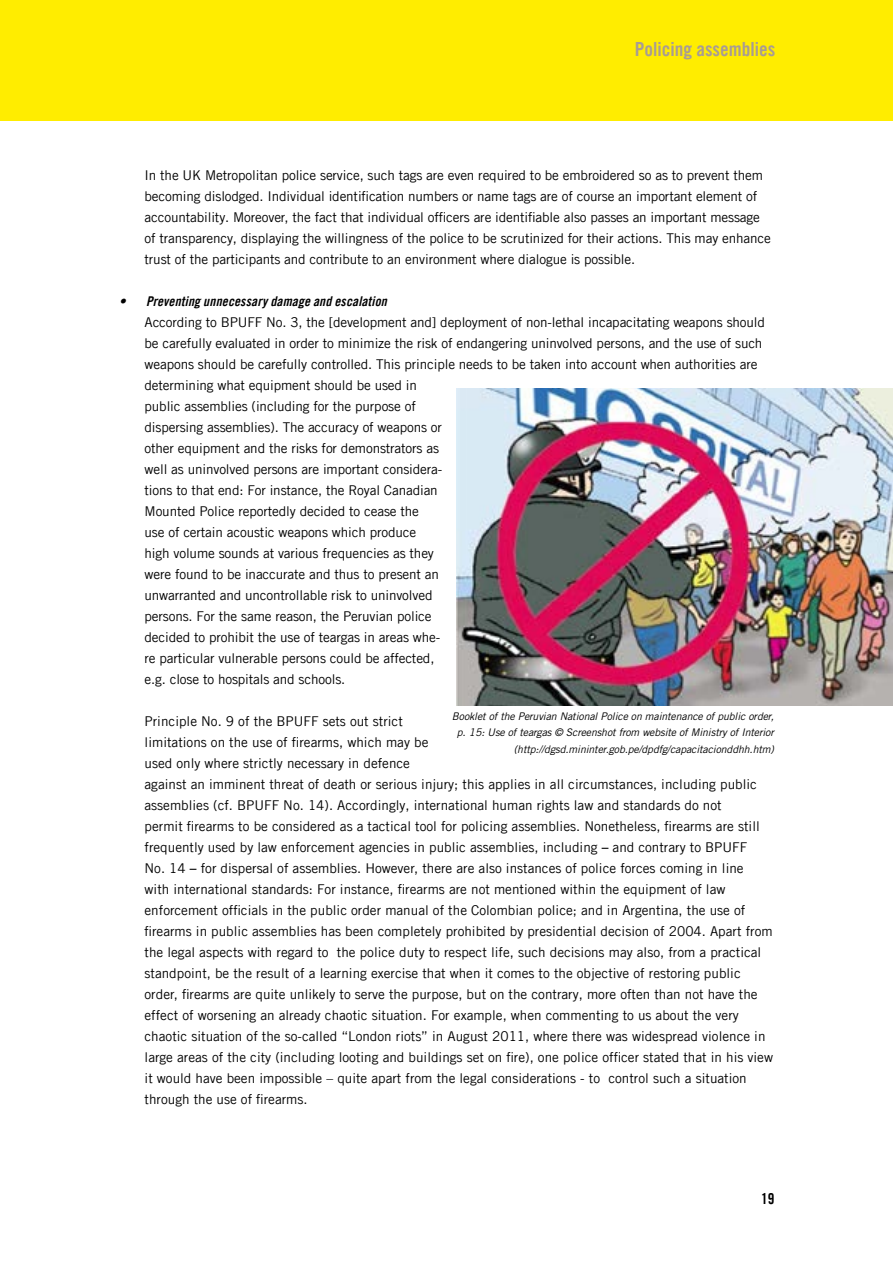
<style>
.page{position:relative;width:893px;height:1263px;background:#fff}
.page>*{position:absolute;margin:0;border:0;box-sizing:border-box;transform-origin:0 0}
.t1{font:19.5px "Amnesty Trade Gothic Bd Cn 20";color:#a89c94}
.t2{font:15px "Amnesty Trade Gothic Bd Cn 20";color:#000}
.t3{font:13.5px/21px "Amnesty Trade Gothic";color:#000}
.t4{font:13.5px "Amnesty Trade Gothic Bd Cn 20 Ob";letter-spacing:.015em;color:#000}
.t5{font:italic 10.5px/16.5px "Amnesty Trade Gothic";letter-spacing:-.01em;color:#000;text-align:right}
.s1{font-family:"Amnesty Trade Gothic Bd Cn 20"}
</style>
<div class="page">
<div style="left:0;top:0;width:893px;height:121px;background:#ffed00"></div>
<img style="left:456px;top:388px;width:437px;height:318px">
<h1 class="t1" style="left:635px;top:38px;width:142px">Policing assemblies</h1>
<p class="t3" style="left:145px;top:165px;width:628px">In the UK Metropolitan police service, such tags are even required to be embroidered so as to prevent them becoming dislodged. Individual identification numbers or name tags are of course an important element of accountability. Moreover, the fact that individual officers are identifiable also passes an important message of transparency, displaying the willingness of the police to be scrutinized for their actions. This may enhance trust of the participants and contribute to an environment where dialogue is possible.</p>
<p class="t4" style="left:119px;top:293px;width:269px">• Preventing unnecessary damage and escalation</p>
<p class="t3" style="left:145px;top:312px;width:622px">According to BPUFF No. 3, the [development and] deployment of non-lethal incapacitating weapons should be carefully evaluated in order to minimize the risk of endangering uninvolved persons, and the use of such weapons should be carefully controlled. This principle needs to be taken into account when authorities are determining what equipment should be used in<br>public assemblies (including for the purpose of<br>dispersing assemblies). The accuracy of weapons or<br>other equipment and the risks for demonstrators as<br>well as uninvolved persons are important considera-<br>tions to that end: For instance, the Royal Canadian<br>Mounted Police reportedly decided to cease the<br>use of certain acoustic weapons which produce<br>high volume sounds at various frequencies as they<br>were found to be inaccurate and thus to present an<br>unwarranted and uncontrollable risk to uninvolved<br>persons. For the same reason, the Peruvian police<br>decided to prohibit the use of teargas in areas whe-<br>re particular vulnerable persons could be affected,<br>e.g. close to hospitals and schools.</p>
<p class="t3" style="left:145px;top:711px;width:630px">Principle No. 9 of the BPUFF sets out strict<br>limitations on the use of firearms, which may be<br>used only where strictly necessary in defence<br>against an imminent threat of death or serious injury; this applies in all circumstances, including public assemblies (cf. BPUFF No. 14). Accordingly, international human rights law and standards do not<br>permit firearms to be considered as a tactical tool for policing assemblies. Nonetheless, firearms are still frequently used by law enforcement agencies in public assemblies, including <span class="s1">–</span> and contrary to BPUFF<br>No. 14 <span class="s1">–</span> for dispersal of assemblies. However, there are also instances of police forces coming in line<br>with international standards: For instance, firearms are not mentioned within the equipment of law enforcement officials in the public order manual of the Colombian police; and in Argentina, the use of firearms in public assemblies has been completely prohibited by presidential decision of 2004. Apart from the legal aspects with regard to the police duty to respect life, such decisions may also, from a practical standpoint, be the result of a learning exercise that when it comes to the objective of restoring public order, firearms are quite unlikely to serve the purpose, but on the contrary, more often than not have the effect of worsening an already chaotic situation. For example, when commenting to us about the very chaotic situation of the so-called “London riots” in August 2011, where there was widespread violence in large areas of the city (including looting and buildings set on fire), one police officer stated that in his view it would have been impossible – quite apart from the legal considerations - to control such a situation through the use of firearms.</p>
<p class="t5" style="left:452px;top:708px;width:323px">Booklet of the Peruvian National Police on maintenance of public order, p. 15: Use of teargas © Screenshot from website of Ministry of Interior (http://dgsd.mininter.gob.pe/dpdfg/capacitacionddhh.htm)</p>
<p class="t2" style="left:761px;top:1189px;width:15px">19</p>
</div>
